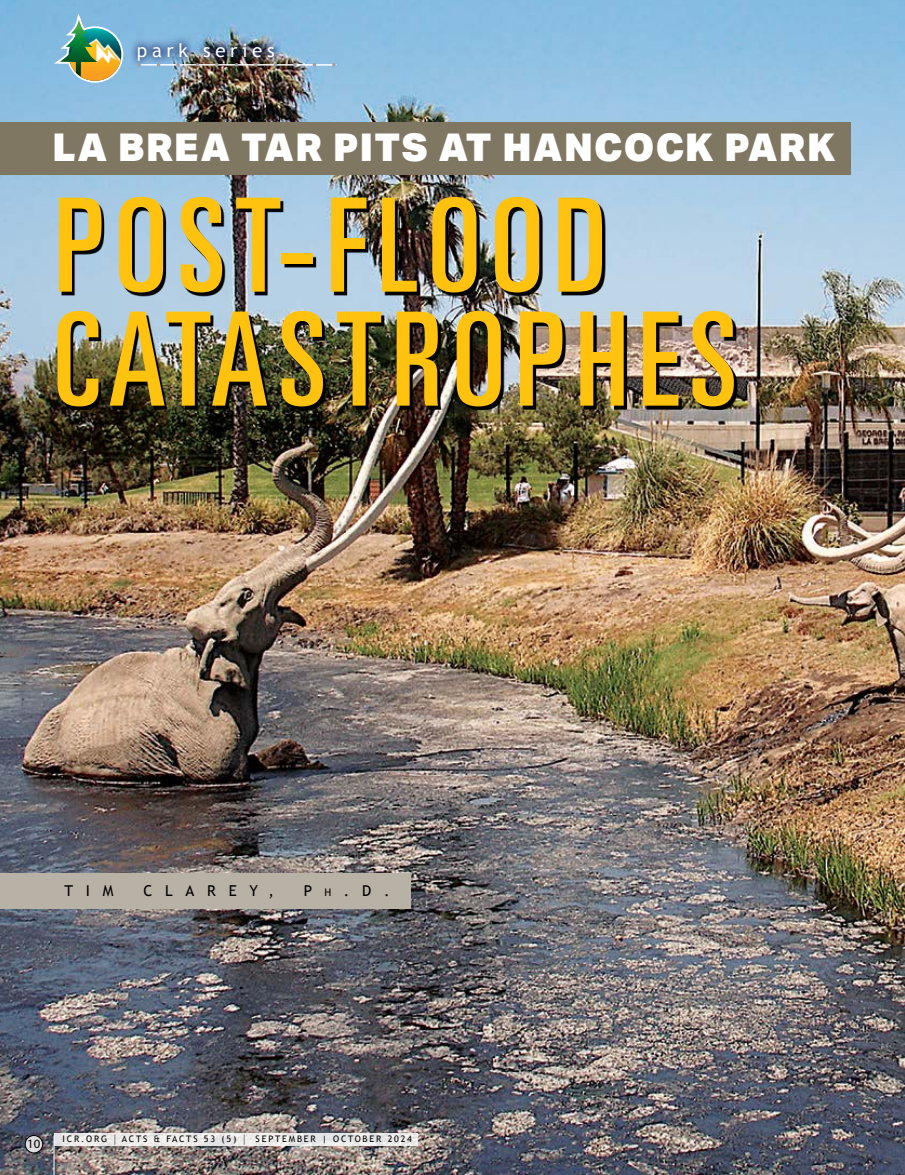
<style>
.page{position:relative;width:905px;height:1175px;background:#fff}
.page>*{position:absolute;margin:0;border:0;box-sizing:border-box;transform-origin:0 0}
.t1{font:ultra-condensed 130.2px/114px "Univers LT Std";letter-spacing:.075em;color:#ffc20e}
.t2{font:900 38.25px "Aktiv Grotesk";letter-spacing:.035em;color:#fff}
.t3{font:18.75px "Trebuchet MS";letter-spacing:.25em;color:#fff}
.t4{font:15px "Trebuchet MS";letter-spacing:.85em;color:#000}
.t5{font:12.75px "Myriad Pro";color:#000}
.t6{font:9px "Trebuchet MS";letter-spacing:.2em;color:#000}
.s1{font-size:10.5px}
.s2{font-size:12.15px}
</style>
<div class="page">
<img style="left:0;top:0;width:904px;height:1174px">
<div style="left:0;top:872px;width:410px;height:36px;background:#b8b1a5"></div>
<svg style="left:54px;top:1133px;width:363px;height:12px;fill:#eceae9"></svg>
<div style="left:25px;top:1135px;width:18px;height:17px;background:#dcddde;border-radius:50%"></div>
<div style="left:25px;top:1135px;width:18px;height:18px;border:1px solid #000;border-radius:50%"></div>
<hr style="left:54px;top:1135px;width:1px;height:39px;background:#fff">
<hr style="left:141px;top:64px;width:196px;height:1px;background:#fff">
<div style="left:67px;top:26px;width:56px;height:57px;border:4px solid #fff;border-radius:50%"></div>
<img style="left:56px;top:16px;width:45px;height:1122px">
<img style="left:128px;top:33px;width:155px;height:37px">
<img style="left:69px;top:28px;width:52px;height:53px;border-radius:26px">
<svg style="left:137px;top:63px;width:198px;height:4px"></svg>
<svg style="left:60px;top:14px;width:37px;height:63px;background:#77a587"></svg>
<img style="left:61px;top:200px;width:676px;height:210px">
<div style="left:0;top:122px;width:850px;height:53px;background:#807763"></div>
<h3 class="t3" style="left:137px;top:39px;width:139px">park series</h3>
<h2 class="t2" style="left:52px;top:123px;width:784px">LA BREA TAR PITS AT HANCOCK PARK</h2>
<h1 class="t1" style="left:54px;top:188px;width:684px">POST-FLOOD<br>CATASTROPHES</h1>
<h3 class="t4" style="left:64px;top:882px;width:51px">TIM</h3>
<h3 class="t4" style="left:143px;top:882px;width:132px">CLAREY,</h3>
<h3 class="t4" style="left:304px;top:882px;width:87px">P <span class="s1">h</span> .D.</h3>
<h3 class="t5" style="left:27px;top:1136px;width:15px">10</h3>
<p class="t6" style="left:62px;top:1133px;width:351px">ICR.ORG <span class="s2">|</span> ACTS &amp; FACTS 53 (5) <span class="s2">|</span> SEPTEMBER | OCTOBER 2024</p>
</div>
